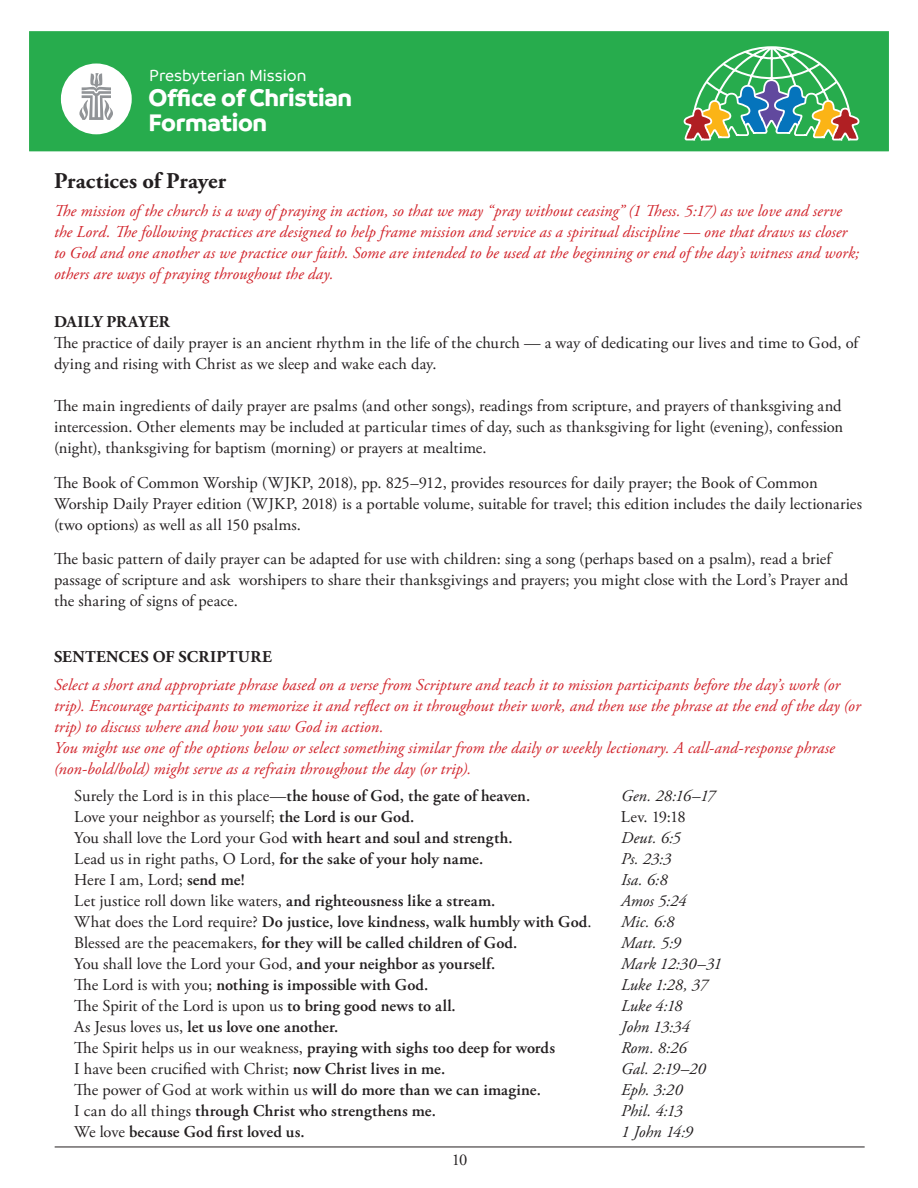
<style>
.page{position:relative;width:918px;height:1188px;background:#fff}
.page>*{position:absolute;margin:0;border:0;box-sizing:border-box;transform-origin:0 0}
.t1{font:700 25.8px/25.5px "Branding";letter-spacing:-.01em;color:#fff}
.Big_head{font:700 22.5px "Adobe Garamond Pro";letter-spacing:.005em;color:#231f20}
.t2{font:500 17.25px "Branding";color:#fff}
.t3{font:16.5px/21px "Adobe Garamond Pro";letter-spacing:.005em;color:#231f20}
.Red{font:italic 16.5px/21px "Adobe Garamond Pro";letter-spacing:.005em;color:#d1232a}
.t4{font:600 16.5px "Adobe Garamond Pro";letter-spacing:.005em;color:#231f20}
.t5{font:italic 16.5px "Adobe Garamond Pro";color:#231f20}
.Cap_Head{font:700 16.5px "Adobe Garamond Pro";letter-spacing:.02em;color:#231f20}
.s1{font-weight:400}
.s2{font-weight:600}
</style>
<div class="page">
<div style="left:27px;top:29px;width:864px;height:124px;background:#27ac4d;border:2px solid #fff"></div>
<svg style="left:683px;top:46px;width:177px;height:107px"></svg>
<div style="left:61px;top:64px;width:71px;height:70px;background:#fff;border-radius:50%"></div>
<svg style="left:79px;top:73px;width:34px;height:47px"></svg>
<hr style="left:55px;top:1147px;width:810px;height:1px;background:#231f20">
<p class="t2" style="left:149px;top:66px;width:159px">Presbyterian Mission</p>
<h1 class="t1" style="left:148px;top:85px;width:205px">Office of Christian<br>Formation</h1>
<p class="Big_head" style="left:54px;top:168px;width:174px">Practices of Prayer</p>
<p class="Red" style="left:54px;top:200px;width:807px">The mission of the church is a way of praying in action, so that we may “pray without ceasing” (1 Thess. 5:17) as we love and serve the Lord. The following practices are designed to help frame mission and service as a spiritual discipline — one that draws us closer to God and one another as we practice our faith. Some are intended to be used at the beginning or end of the day’s witness and work; others are ways of praying throughout the day.</p>
<p class="Cap_Head" style="left:54px;top:313px;width:117px">DAILY PRAYER</p>
<p class="t3" style="left:54px;top:333px;width:806px">The practice of daily prayer is an ancient rhythm in the life of the church — a way of dedicating our lives and time to God, of dying and rising with Christ as we sleep and wake each day.</p>
<p class="t3" style="left:54px;top:396px;width:791px;text-align:justify">The main ingredients of daily prayer are psalms (and other songs), readings from scripture, and prayers of thanksgiving and intercession. Other elements may be included at particular times of day, such as thanksgiving for light (evening), confession (night), thanksgiving for baptism (morning) or prayers at mealtime.</p>
<p class="t3" style="left:54px;top:473px;width:810px">The Book of Common Worship (WJKP, 2018), pp. 825–912, provides resources for daily prayer; the Book of Common<br>Worship Daily Prayer edition (WJKP, 2018) is a portable volume, suitable for travel; this edition includes the daily lectionaries (two options) as well as all 150 psalms.</p>
<p class="t3" style="left:54px;top:549px;width:796px">The basic pattern of daily prayer can be adapted for use with children: sing a song (perhaps based on a psalm), read a brief passage of scripture and ask worshipers to share their thanksgivings and prayers; you might close with the Lord’s Prayer and the sharing of signs of peace.</p>
<p class="Cap_Head" style="left:54px;top:647px;width:220px">SENTENCES OF SCRIPTURE</p>
<p class="Red" style="left:54px;top:674px;width:808px">Select a short and appropriate phrase based on a verse from Scripture and teach it to mission participants before the day’s work (or trip). Encourage participants to memorize it and reflect on it throughout their work, and then use the phrase at the end of the day (or trip) to discuss where and how you saw God in action.</p>
<p class="Red" style="left:54px;top:737px;width:782px">You might use one of the options below or select something similar from the daily or weekly lectionary. A call-and-response phrase (non-bold/bold) might serve as a refrain throughout the day (or trip).</p>
<p class="t4" style="left:74px;top:787px;width:458px"><span class="s1">Surely the Lord is in this place—</span>the house of God, the gate of heaven.</p>
<p class="t5" style="left:621px;top:786px;width:96px">Gen. 28:16–17</p>
<p class="t3" style="left:74px;top:807px;width:342px">Love your neighbor as yourself; <span class="s2">the Lord is our God.</span></p>
<p class="t3" style="left:621px;top:807px;width:66px">Lev. 19:18</p>
<p class="t4" style="left:74px;top:829px;width:440px"><span class="s1">You shall love the Lord your God</span> with heart and soul and strength.</p>
<p class="t5" style="left:621px;top:828px;width:61px">Deut. 6:5</p>
<p class="t3" style="left:74px;top:849px;width:411px">Lead us in right paths, O Lord, <span class="s2">for the sake of your holy name.</span></p>
<p class="t5" style="left:621px;top:849px;width:52px">Ps. 23:3</p>
<p class="t3" style="left:74px;top:870px;width:172px">Here I am, Lord; <span class="s2">send me!</span></p>
<p class="t5" style="left:621px;top:870px;width:48px">Isa. 6:8</p>
<p class="t3" style="left:74px;top:891px;width:423px">Let justice roll down like waters, <span class="s2">and righteousness like a stream.</span></p>
<p class="t5" style="left:621px;top:891px;width:67px">Amos 5:24</p>
<p class="t4" style="left:74px;top:913px;width:519px"><span class="s1">What does the Lord require?</span> Do justice, love kindness, walk humbly with God<span class="s1">.</span></p>
<p class="t5" style="left:621px;top:912px;width:55px">Mic. 6:8</p>
<p class="t4" style="left:74px;top:934px;width:445px"><span class="s1">Blessed are the peacemakers,</span> for they will be called children of God.</p>
<p class="t5" style="left:621px;top:933px;width:61px">Matt. 5:9</p>
<p class="t3" style="left:74px;top:954px;width:423px">You shall love the Lord your God, <span class="s2">and your neighbor as yourself.</span></p>
<p class="t5" style="left:621px;top:954px;width:102px">Mark 12:30–31</p>
<p class="t4" style="left:74px;top:976px;width:356px"><span class="s1">The Lord is with you;</span> nothing is impossible with God.</p>
<p class="t5" style="left:621px;top:975px;width:88px">Luke 1:28, 37</p>
<p class="t3" style="left:74px;top:996px;width:383px">The Spirit of the Lord is upon us <span class="s2">to bring good news to all.</span></p>
<p class="t5" style="left:621px;top:996px;width:63px">Luke 4:18</p>
<p class="t4" style="left:74px;top:1018px;width:266px"><span class="s1">As Jesus loves us,</span> let us love one another.</p>
<p class="t5" style="left:621px;top:1017px;width:70px">John 13:34</p>
<p class="t4" style="left:74px;top:1039px;width:482px"><span class="s1">The Spirit helps us in our weakness,</span> praying with sighs too deep for words</p>
<p class="t5" style="left:621px;top:1038px;width:67px">Rom. 8:26</p>
<p class="t3" style="left:74px;top:1059px;width:373px">I have been crucified with Christ; <span class="s2">now Christ lives in me.</span></p>
<p class="t5" style="left:621px;top:1059px;width:86px">Gal. 2:19–20</p>
<p class="t3" style="left:74px;top:1080px;width:468px">The power of God at work within us <span class="s2">will do more than we can imagine.</span></p>
<p class="t5" style="left:621px;top:1080px;width:63px">Eph. 3:20</p>
<p class="t4" style="left:74px;top:1102px;width:363px"><span class="s1">I can do all things</span> through Christ who strengthens me.</p>
<p class="t5" style="left:621px;top:1101px;width:63px">Phil. 4:13</p>
<p class="t4" style="left:74px;top:1123px;width:232px"><span class="s1">We love</span> because God first loved us.</p>
<p class="t5" style="left:621px;top:1122px;width:73px">1 John 14:9</p>
<p class="t3" style="left:452px;top:1150px;width:17px">10</p>
</div>
